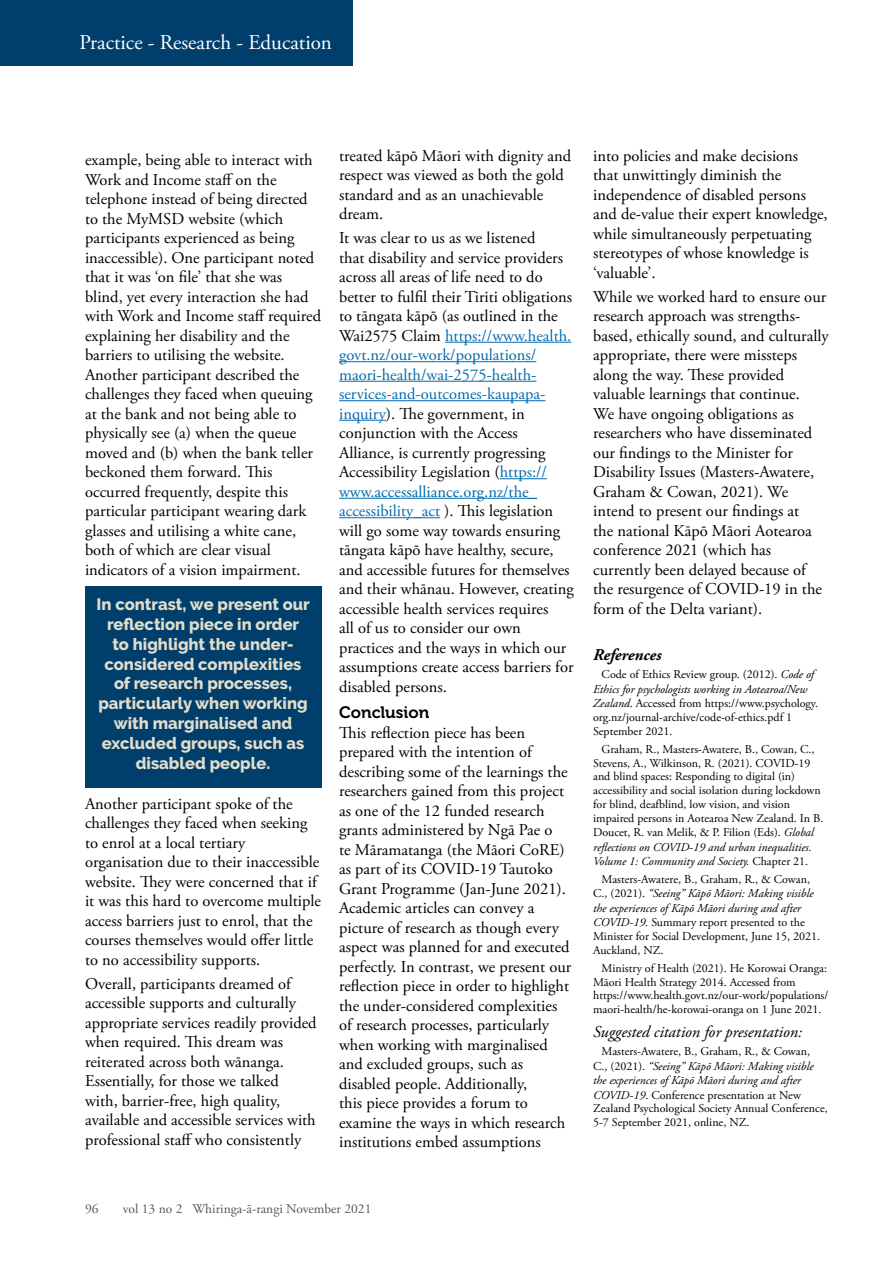
<style>
.page{position:relative;width:893px;height:1263px;background:#fff}
.page>*{position:absolute;margin:0;border:0;box-sizing:border-box;transform-origin:0 0}
.t1{font:21px "Adobe Garamond Pro";color:#fff}
.t2{font:16.5px/19.5px "Adobe Garamond Pro";color:#000}
.t3{font:800 16.5px/19.8px "Raleway";color:#e2ddcb;text-align:center}
.t4{font:italic 16.5px "Adobe Garamond Pro";color:#000}
.t5{font:16.5px "Museo 700";color:#000}
.t6{font:italic 700 16.5px "Adobe Garamond Pro";color:#000}
.t7{font:13.5px "Adobe Garamond Pro";color:#58595b}
.t8{font:12px/14.1px "Adobe Garamond Pro";color:#000}
.s1{color:#006aae}
.s2{font-style:italic}
</style>
<div class="page">
<div style="left:0;top:0;width:353px;height:65px;background:#003e6b"></div>
<div style="left:85px;top:586px;width:236px;height:202px;background:#003e6b"></div>
<hr style="left:445px;top:342px;width:126px;height:1px;background:#006aae">
<hr style="left:339px;top:361px;width:197px;height:1px;background:#006aae">
<hr style="left:339px;top:381px;width:197px;height:1px;background:#006aae">
<hr style="left:339px;top:400px;width:207px;height:1px;background:#006aae">
<hr style="left:339px;top:420px;width:47px;height:1px;background:#006aae">
<hr style="left:500px;top:478px;width:47px;height:1px;background:#006aae">
<hr style="left:339px;top:498px;width:198px;height:1px;background:#006aae">
<hr style="left:339px;top:517px;width:101px;height:1px;background:#006aae">
<p class="t1" style="left:79px;top:30px;width:254px">Practice - Research - Education</p>
<p class="t2" style="left:85px;top:151px;width:238px">example, being able to interact with Work and Income staff on the telephone instead of being directed to the MyMSD website (which participants experienced as being inaccessible). One participant noted that it was ‘on file’ that she was blind, yet every interaction she had with Work and Income staff required explaining her disability and the barriers to utilising the website.<br>Another participant described the challenges they faced when queuing at the bank and not being able to physically see (a) when the queue moved and (b) when the bank teller beckoned them forward. This occurred frequently, despite this particular participant wearing dark glasses and utilising a white cane, both of which are clear visual indicators of a vision impairment.</p>
<p class="t3" style="left:97px;top:594px;width:215px">In contrast, we present our reflection piece in order<br>to highlight the under&shy;considered complexities of research processes, particularly when working with marginalised and excluded groups, such as disabled people.</p>
<p class="t2" style="left:85px;top:794px;width:237px">Another participant spoke of the challenges they faced when seeking to enrol at a local tertiary organisation due to their inaccessible website. They were concerned that if it was this hard to overcome multiple access barriers just to enrol, that the courses themselves would offer little to no accessibility supports.</p>
<p class="t2" style="left:85px;top:974px;width:233px">Overall, participants dreamed of accessible supports and culturally appropriate services readily provided when required. This dream was reiterated across both wānanga.<br>Essentially, for those we talked<br>with, barrier-free, high quality, available and accessible services with professional staff who consistently</p>
<p class="t2" style="left:339px;top:146px;width:234px">treated kāpō Māori with dignity and respect was viewed as both the gold standard and as an unachievable dream.</p>
<p class="t2" style="left:339px;top:229px;width:236px">It was clear to us as we listened<br>that disability and service providers across all areas of life need to do better to fulfil their Tiriti obligations to tāngata kāpō (as outlined in the Wai2575 Claim <span class="s1">https://www.health. govt.nz/our-work/populations/ maori-health/wai-2575-health&shy;services-and-outcomes-kaupapa&shy;inquiry</span>). The government, in conjunction with the Access Alliance, is currently progressing Accessibility Legislation (<span class="s1">https:// www.accessalliance.org.nz/the_ accessibility_act</span> ). This legislation will go some way towards ensuring tāngata kāpō have healthy, secure, and accessible futures for themselves and their whānau. However, creating accessible health services requires<br>all of us to consider our own practices and the ways in which our assumptions create access barriers for disabled persons.</p>
<p class="t5" style="left:339px;top:703px;width:92px">Conclusion</p>
<p class="t2" style="left:339px;top:723px;width:234px">This reflection piece has been prepared with the intention of describing some of the learnings the researchers gained from this project as one of the 12 funded research grants administered by Ngā Pae o<br>te Māramatanga (the Māori CoRE) as part of its COVID-19 Tautoko Grant Programme (Jan-June 2021).<br>Academic articles can convey a picture of research as though every aspect was planned for and executed perfectly. In contrast, we present our reflection piece in order to highlight the under-considered complexities of research processes, particularly when working with marginalised and excluded groups, such as disabled people. Additionally,<br>this piece provides a forum to examine the ways in which research institutions embed assumptions</p>
<p class="t2" style="left:593px;top:147px;width:236px">into policies and make decisions<br>that unwittingly diminish the independence of disabled persons and de-value their expert knowledge, while simultaneously perpetuating stereotypes of whose knowledge is ‘valuable’.</p>
<p class="t2" style="left:593px;top:287px;width:237px">While we worked hard to ensure our research approach was strengths&shy;based, ethically sound, and culturally appropriate, there were missteps along the way. These provided valuable learnings that continue.<br>We have ongoing obligations as researchers who have disseminated our findings to the Minister for<br>Disability Issues (Masters-Awatere,<br>Graham &amp; Cowan, 2021). We intend to present our findings at<br>the national Kāpō Māori Aotearoa conference 2021 (which has currently been delayed because of the resurgence of COVID-19 in the form of the Delta variant).</p>
<p class="t6" style="left:593px;top:645px;width:70px">References</p>
<p class="t8" style="left:593px;top:668px;width:227px;text-indent:9px">Code of Ethics Review group. (2012). <span class="s2">Code of Ethics for psychologists working in Aotearoa/New Zealand</span>. Accessed from https://www.psychology. org.nz/journal-archive/code-of-ethics.pdf 1<br>September 2021.</p>
<p class="t8" style="left:593px;top:742px;width:232px;text-indent:9px">Graham, R., Masters-Awatere, B., Cowan, C., Stevens, A., Wilkinson, R. (2021). COVID-19 and blind spaces: Responding to digital (in) accessibility and social isolation during lockdown for blind, deafblind, low vision, and vision impaired persons in Aotearoa New Zealand. In B.<br>Doucet, R. van Melik, &amp; P. Filion (Eds). <span class="s2">Global reflections on COVID-19 and urban inequalities.<br>Volume 1: Community and Society.</span> Chapter 21.</p>
<p class="t8" style="left:593px;top:872px;width:228px;text-indent:9px">Masters-Awatere, B., Graham, R., &amp; Cowan, C., (2021). <span class="s2">“Seeing” Kāpō Māori: Making visible the experiences of Kāpō Māori during and after COVID-19.</span> Summary report presented to the Minister for Social Development, June 15, 2021.<br>Auckland, NZ.</p>
<p class="t8" style="left:593px;top:961px;width:237px;text-indent:9px">Ministry of Health (2021). He Korowai Oranga:<br>Māori Health Strategy 2014. Accessed from https://www.health.govt.nz/our-work/populations/ maori-health/he-korowai-oranga on 1 June 2021.</p>
<p class="t4" style="left:593px;top:1022px;width:211px">Suggested citation for presentation:</p>
<p class="t8" style="left:593px;top:1045px;width:236px;text-indent:9px">Masters-Awatere, B., Graham, R., &amp; Cowan,<br>C., (2021). <span class="s2">“Seeing” Kāpō Māori: Making visible the experiences of Kāpō Māori during and after COVID-19</span>. Conference presentation at New Zealand Psychological Society Annual Conference, 5-7 September 2021, online, NZ.</p>
<p class="t7" style="left:85px;top:1200px;width:15px">96</p>
<p class="t7" style="left:123px;top:1200px;width:250px">vol 13 no 2 Whiringa-ā-rangi November 2021</p>
</div>
